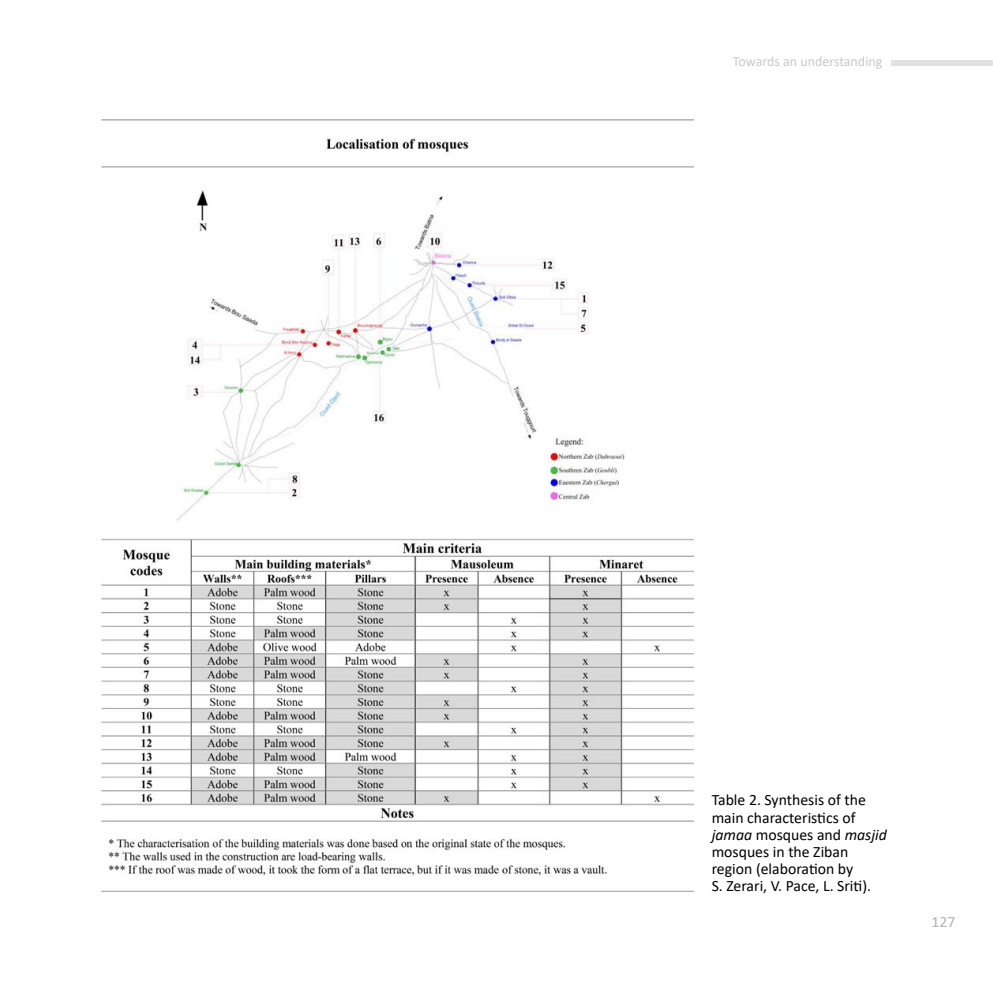
<style>
.page{position:relative;width:993px;height:993px;background:#fff}
.page>*{position:absolute;margin:0;border:0;box-sizing:border-box;transform-origin:0 0}
.t1{font:15.75px/17.2px "Calibri";color:#000}
.t2{font:15.75px "Calibri";color:#b5b4b4}
.t3{font:14px "Calibri";color:#c9c9c9}
.s1{font-style:italic}
</style>
<div class="page">
<div style="left:890px;top:61px;width:102px;height:5px;background:#e1e1e1"></div>
<img style="left:102px;top:119px;width:591px;height:757px">
<p class="t3" style="left:732px;top:52px;width:151px">Towards an understanding</p>
<p class="t1" style="left:711px;top:790px;width:177px">Table 2. Synthesis of the main characteristics of <span class="s1">jamaa</span> mosques and <span class="s1">masjid </span>mosques in the Ziban region (elaboration by<br>S. Zerari, V. Pace, L. Sriti).</p>
<p class="t2" style="left:931px;top:910px;width:25px">127</p>
</div>
